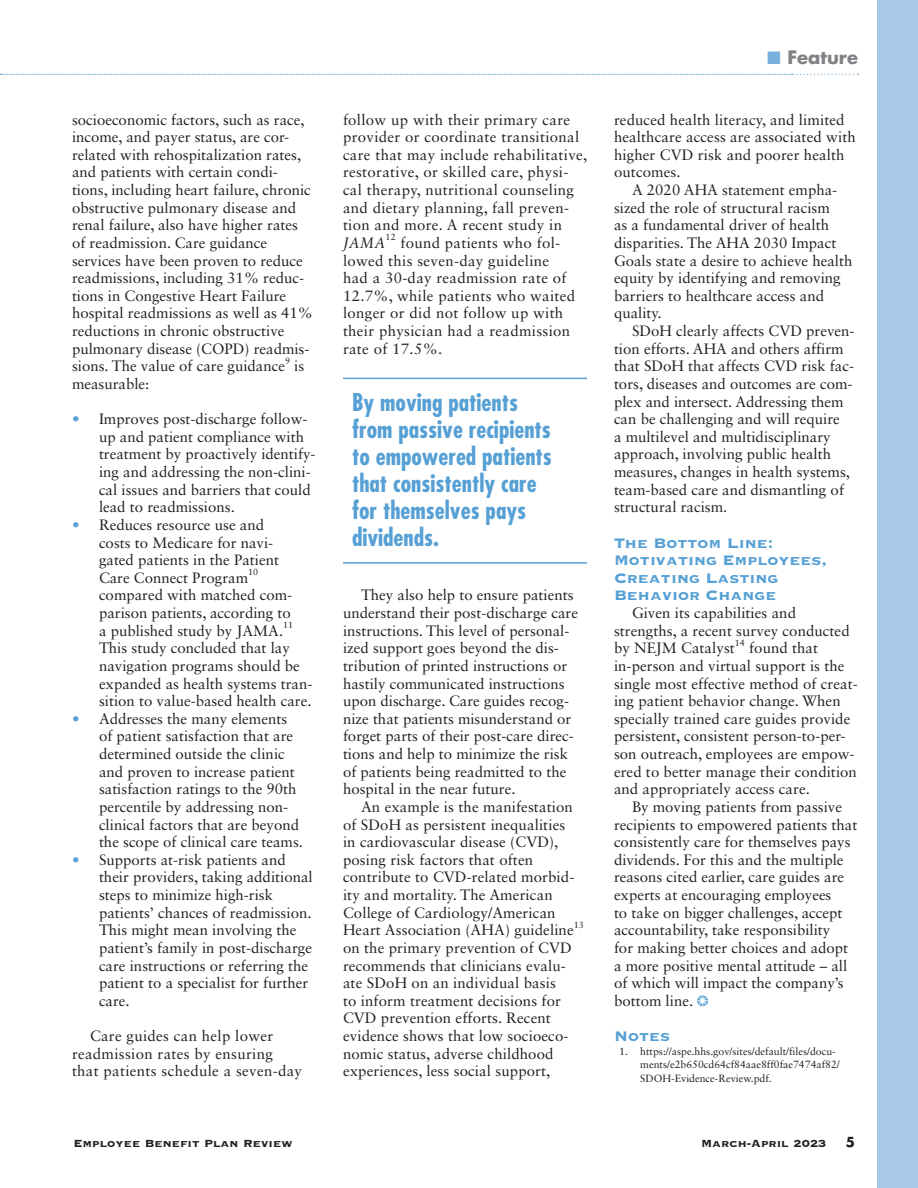
<style>
.page{position:relative;width:918px;height:1188px;background:#fff}
.page>*{position:absolute;margin:0;border:0;box-sizing:border-box;transform-origin:0 0}
.journal{font:700 condensed 24px/27px "Futura Std";color:#56a0d5}
.HeadA{font:18px/17.7px "Copperplate Gothic Std 33 BC";color:#56a0d5}
.t1{font:700 18px "Futura Std";color:#808285}
.TextInd{font:15px/17.7px "Sabon LT Std";color:#231f20}
.TextInd-2{font:15px/17.7px "Sabon LT Std";letter-spacing:.02em;color:#231f20}
.t2{font:13.5px "Copperplate Gothic Std 33 BC";color:#231f20}
.t3{font:700 13.5px "Futura Std";color:#231f20}
.Endnote{font:10.5px/13.5px "Sabon LT Std";color:#231f20}
.TextInd-3{font:9px "Sabon LT Std";letter-spacing:.005em;color:#231f20}
.s1{color:#56a0d5}
.s2{font-style:italic}
.s3{color:#78afdc}
</style>
<div class="page">
<div style="left:877px;top:0;width:41px;height:1188px;background:#a8c8e7"></div>
<hr style="left:343px;top:378px;width:244px;height:1px;background:#56a0d5">
<hr style="left:343px;top:562px;width:244px;height:2px;background:#56a0d5">
<svg style="left:0;top:74px;width:858px;height:1px"></svg>
<p class="TextInd" style="left:72px;top:110px;width:242px">socioeconomic factors, such as race, income, and payer status, are cor&shy;related with rehospitalization rates, and patients with certain condi&shy;tions, including heart failure, chronic obstructive pulmonary disease and renal failure, also have higher rates of readmission. Care guidance services have been proven to reduce readmissions, including 31% reduc&shy;tions in Congestive Heart Failure hospital readmissions as well as 41% reductions in chronic obstructive pulmonary disease (COPD) readmis&shy;sions. The value of care guidance</p>
<p class="TextInd-3" style="left:285px;top:355px;width:7px">9</p>
<p class="TextInd" style="left:294px;top:357px;width:12px">is</p>
<p class="TextInd" style="left:72px;top:375px;width:79px">measurable:</p>
<p class="TextInd" style="left:99px;top:410px;width:218px;text-indent:-27px"><span class="s1">•</span> Improves post-discharge follow&shy;up and patient compliance with treatment by proactively identify&shy;ing and addressing the non-clini&shy;cal issues and barriers that could lead to readmissions.</p>
<p class="TextInd" style="left:99px;top:516px;width:182px;text-indent:-27px"><span class="s1">•</span> Reduces resource use and costs to Medicare for navi&shy;gated patients in the Patient<br>Care Connect Program</p>
<p class="TextInd-3" style="left:248px;top:567px;width:12px">10</p>
<p class="TextInd" style="left:99px;top:586px;width:195px;text-align:justify">compared with matched com&shy;parison patients, according to a published study by JAMA.</p>
<p class="TextInd-3" style="left:283px;top:620px;width:12px">11</p>
<p class="TextInd" style="left:99px;top:639px;width:215px">This study concluded that lay navigation programs should be expanded as health systems tran&shy;sition to value-based health care.</p>
<p class="TextInd" style="left:99px;top:710px;width:206px;text-indent:-27px"><span class="s1">•</span> Addresses the many elements of patient satisfaction that are determined outside the clinic and proven to increase patient satisfaction ratings to the 90th percentile by addressing non&shy;clinical factors that are beyond the scope of clinical care teams.</p>
<p class="TextInd" style="left:99px;top:851px;width:215px;text-indent:-27px"><span class="s1">•</span> Supports at-risk patients and their providers, taking additional steps to minimize high-risk patients’ chances of readmission.<br>This might mean involving the patient’s family in post-discharge care instructions or referring the patient to a specialist for further care.</p>
<p class="TextInd-2" style="left:72px;top:1027px;width:232px;text-indent:18px">Care guides can help lower readmission rates by ensuring that patients schedule a seven-day</p>
<p class="TextInd-2" style="left:343px;top:110px;width:246px">follow up with their primary care provider or coordinate transitional care that may include rehabilitative, restorative, or skilled care, physi&shy;cal therapy, nutritional counseling and dietary planning, fall preven&shy;tion and more. A recent study in<br><span class="s2">JAMA</span></p>
<p class="TextInd-3" style="left:386px;top:232px;width:12px">12</p>
<p class="TextInd-2" style="left:343px;top:234px;width:234px;text-indent:57px">found patients who fol&shy;lowed this seven-day guideline had a 30-day readmission rate of<br>12.7%, while patients who waited longer or did not follow up with their physician had a readmission rate of 17.5%.</p>
<p class="journal" style="left:352px;top:388px;width:201px">By moving patients from passive recipients to empowered patients that consistently care for themselves pays dividends.</p>
<p class="TextInd" style="left:343px;top:586px;width:237px;text-indent:18px">They also help to ensure patients understand their post-discharge care instructions. This level of personal&shy;ized support goes beyond the dis&shy;tribution of printed instructions or hastily communicated instructions upon discharge. Care guides recog&shy;nize that patients misunderstand or forget parts of their post-care direc&shy;tions and help to minimize the risk of patients being readmitted to the hospital in the near future.</p>
<p class="TextInd" style="left:343px;top:798px;width:233px;text-indent:18px">An example is the manifestation of SDoH as persistent inequalities in cardiovascular disease (CVD), posing risk factors that often contribute to CVD-related morbid&shy;ity and mortality. The American College of Cardiology/American Heart Association (AHA) guideline</p>
<p class="TextInd-3" style="left:574px;top:919px;width:12px">13</p>
<p class="TextInd" style="left:343px;top:939px;width:230px">on the primary prevention of CVD recommends that clinicians evalu&shy;ate SDoH on an individual basis to inform treatment decisions for CVD prevention efforts. Recent evidence shows that low socioeco&shy;nomic status, adverse childhood experiences, less social support,</p>
<p class="t1" style="left:767px;top:45px;width:92px"><span class="s3">■</span> Feature</p>
<p class="TextInd" style="left:614px;top:110px;width:243px">reduced health literacy, and limited healthcare access are associated with higher CVD risk and poorer health outcomes.</p>
<p class="TextInd" style="left:614px;top:181px;width:240px;text-indent:18px">A 2020 AHA statement empha&shy;sized the role of structural racism<br>as a fundamental driver of health disparities. The AHA 2030 Impact<br>Goals state a desire to achieve health equity by identifying and removing barriers to healthcare access and quality.</p>
<p class="TextInd" style="left:614px;top:322px;width:242px;text-indent:18px">SDoH clearly affects CVD preven&shy;tion efforts. AHA and others affirm that SDoH that affects CVD risk fac&shy;tors, diseases and outcomes are com&shy;plex and intersect. Addressing them can be challenging and will require<br>a multilevel and multidisciplinary approach, involving public health measures, changes in health systems, team-based care and dismantling of structural racism.</p>
<p class="HeadA" style="left:614px;top:534px;width:215px">The Bottom Line:<br>Motivating Employees,<br>Creating Lasting<br>Behavior Change</p>
<p class="TextInd" style="left:614px;top:604px;width:237px;text-indent:18px">Given its capabilities and strengths, a recent survey conducted by NEJM Catalyst</p>
<p class="TextInd-3" style="left:735px;top:637px;width:12px">14</p>
<p class="TextInd" style="left:614px;top:639px;width:245px;text-indent:135px">found that in-person and virtual support is the single most effective method of creat&shy;ing patient behavior change. When specially trained care guides provide persistent, consistent person-to-per&shy;son outreach, employees are empow&shy;ered to better manage their condition and appropriately access care.</p>
<p class="TextInd" style="left:614px;top:798px;width:245px;text-indent:18px">By moving patients from passive recipients to empowered patients that consistently care for themselves pays dividends. For this and the multiple reasons cited earlier, care guides are experts at encouraging employees<br>to take on bigger challenges, accept accountability, take responsibility<br>for making better choices and adopt a more positive mental attitude – all of which will impact the company’s bottom line. <span class="s1">❂</span></p>
<p class="HeadA" style="left:614px;top:1027px;width:58px">Notes</p>
<p class="Endnote" style="left:640px;top:1044px;width:201px;text-indent:-21px">1. https://aspe.hhs.gov/sites/default/files/docu&shy;ments/e2b650cd64cf84aae8ff0fae7474af82/<br>SDOH-Evidence-Review.pdf.</p>
<p class="t3" style="left:836px;top:1133px;width:20px">13</p>
<p class="t2" style="left:74px;top:1136px;width:221px">Employee Benefit Plan Review</p>
<p class="t2" style="left:701px;top:1136px;width:127px">March-April 2023</p>
<p class="t3" style="left:846px;top:1133px;width:11px">5</p>
</div>
